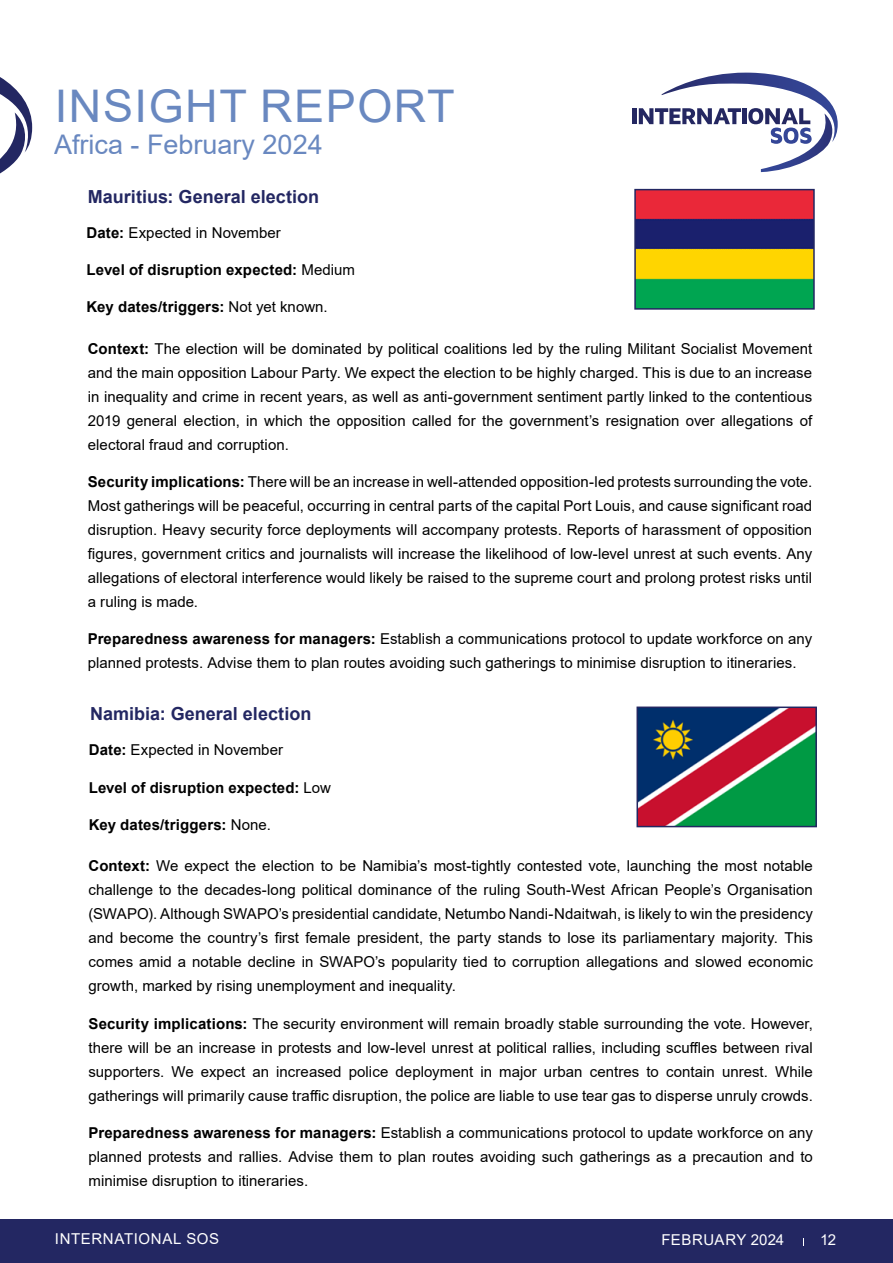
<style>
.page{position:relative;width:893px;height:1263px;background:#fff}
.page>*{position:absolute;margin:0;border:0;box-sizing:border-box;transform-origin:0 0}
.t1{font:45px "Arial";letter-spacing:.035em;color:#6988c0}
.t2{font:27px "Arial";color:#6988c0}
.t3{font:700 18px "Arial";color:#232762}
.t4{font:15px/24px "Arial";letter-spacing:.005em;color:#000;text-align:justify}
.t5{font:700 15px "Arial";letter-spacing:.01em;color:#000}
.t6{font:15px "Arial";letter-spacing:.035em;color:#fff}
.s1{font-weight:700}
.s2{font-weight:400}
</style>
<div class="page">
<div style="left:0;top:1219px;width:893px;height:44px;background:#232762"></div>
<svg style="left:0;top:77px;width:33px;height:97px"></svg>
<hr style="left:632px;top:108px;width:4px;height:16px;background:#242761">
<svg style="left:639px;top:73px;width:199px;height:99px"></svg>
<img style="left:637px;top:192px;width:175px;height:115px">
<div style="left:634px;top:189px;width:181px;height:121px;border:2px solid #232762"></div>
<img style="left:639px;top:709px;width:175px;height:115px">
<div style="left:636px;top:706px;width:181px;height:121px;border:2px solid #232762"></div>
<h1 class="t1" style="left:55px;top:75px;width:401px">INSIGHT REPORT</h1>
<h2 class="t2" style="left:54px;top:126px;width:270px">Africa - February 2024</h2>
<p class="t3" style="left:88px;top:184px;width:233px">Mauritius: General election</p>
<p class="t4" style="left:87px;top:220px;width:196px"><span class="s1">Date:</span> Expected in November</p>
<p class="t5" style="left:87px;top:259px;width:270px">Level of disruption expected: <span class="s2">Medium</span></p>
<p class="t5" style="left:87px;top:296px;width:243px">Key dates/triggers: <span class="s2">Not yet known.</span></p>
<p class="t4" style="left:88px;top:336px;width:726px"><span class="s1">Context:</span> The election will be dominated by political coalitions led by the ruling Militant Socialist Movement and the main opposition Labour Party. We expect the election to be highly charged. This is due to an increase in inequality and crime in recent years, as well as anti-government sentiment partly linked to the contentious 2019 general election, in which the opposition called for the government’s resignation over allegations of electoral fraud and corruption.</p>
<p class="t4" style="left:88px;top:469px;width:726px"><span class="s1">Security implications:</span> There will be an increase in well-attended opposition-led protests surrounding the vote.<br>Most gatherings will be peaceful, occurring in central parts of the capital Port Louis, and cause significant road disruption. Heavy security force deployments will accompany protests. Reports of harassment of opposition figures, government critics and journalists will increase the likelihood of low-level unrest at such events. Any allegations of electoral interference would likely be raised to the supreme court and prolong protest risks until a ruling is made.</p>
<p class="t4" style="left:88px;top:627px;width:726px"><span class="s1">Preparedness awareness for managers:</span> Establish a communications protocol to update workforce on any planned protests. Advise them to plan routes avoiding such gatherings to minimise disruption to itineraries.</p>
<p class="t3" style="left:90px;top:701px;width:223px">Namibia: General election</p>
<p class="t4" style="left:89px;top:738px;width:196px"><span class="s1">Date:</span> Expected in November</p>
<p class="t5" style="left:89px;top:777px;width:244px">Level of disruption expected: <span class="s2">Low</span></p>
<p class="t5" style="left:89px;top:814px;width:184px">Key dates/triggers: <span class="s2">None.</span></p>
<p class="t4" style="left:88px;top:854px;width:726px"><span class="s1">Context:</span> We expect the election to be Namibia’s most-tightly contested vote, launching the most notable challenge to the decades-long political dominance of the ruling South-West African People’s Organisation (SWAPO). Although SWAPO’s presidential candidate, Netumbo Nandi-Ndaitwah, is likely to win the presidency and become the country’s first female president, the party stands to lose its parliamentary majority. This comes amid a notable decline in SWAPO’s popularity tied to corruption allegations and slowed economic growth, marked by rising unemployment and inequality.</p>
<p class="t4" style="left:88px;top:1011px;width:726px"><span class="s1">Security implications:</span> The security environment will remain broadly stable surrounding the vote. However, there will be an increase in protests and low-level unrest at political rallies, including scuffles between rival supporters. We expect an increased police deployment in major urban centres to contain unrest. While gatherings will primarily cause traffic disruption, the police are liable to use tear gas to disperse unruly crowds.</p>
<p class="t4" style="left:88px;top:1120px;width:726px"><span class="s1">Preparedness awareness for managers:</span> Establish a communications protocol to update workforce on any planned protests and rallies. Advise them to plan routes avoiding such gatherings as a precaution and to minimise disruption to itineraries.</p>
<p class="t6" style="left:55px;top:1228px;width:166px">INTERNATIONAL SOS</p>
<p class="t6" style="left:661px;top:1229px;width:124px">FEBRUARY 2024</p>
<p class="t6" style="left:820px;top:1229px;width:18px">12</p>
</div>
